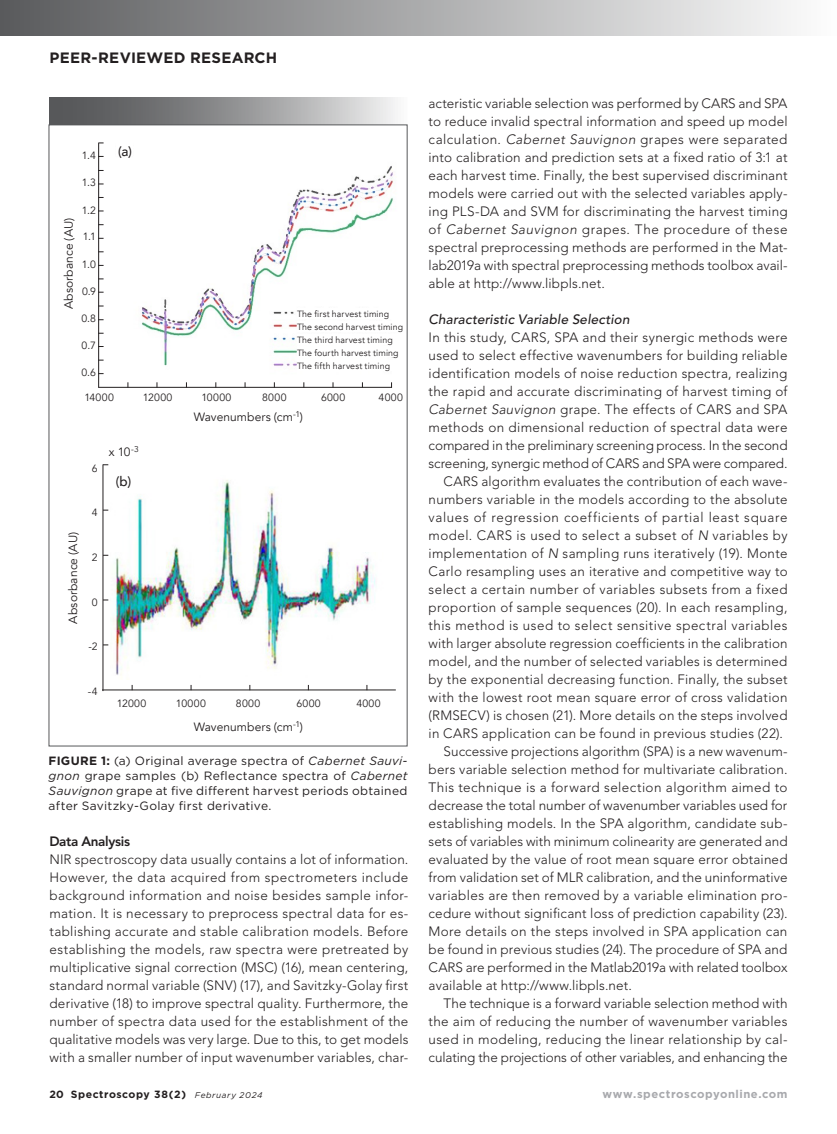
<style>
.page{position:relative;width:837px;height:1134px;background:#fff}
.page>*{position:absolute;margin:0;border:0;box-sizing:border-box;transform-origin:0 0}
.t1{font:700 15px "Gotham";letter-spacing:.015em;color:#231f20}
.text_indent{font:300 13.5px/18px "Avenir LT Std";letter-spacing:.005em;color:#231f20;text-align:justify}
.text_no_indent{font:300 13.5px/18px "Avenir LT Std";letter-spacing:.005em;color:#231f20;text-align:justify}
.text_noindent{font:italic 500 13.5px "Avenir LT Std";letter-spacing:.015em;color:#231f20}
.text_noindent-2{font:800 13.5px "Avenir LT Std";letter-spacing:-.02em;color:#231f20}
.text_noindent-3{font:500 13.5px "Avenir";color:#231f20}
.Figure_Caption{font:12px/15px "Gotham";letter-spacing:.025em;color:#231f20;text-align:justify}
.text_noindent-4{font:12px "Avenir";letter-spacing:.005em;color:#231f20}
.t2{font:700 11.25px "Gotham";letter-spacing:.05em;color:#a8a9ad}
.text_noindent-5{font:10.5px "Avenir";letter-spacing:.04em;color:#231f20}
.t3{font:700 10.5px "Gotham";letter-spacing:.05em;color:#231f20}
.text_noindent-6{font:9px "Avenir";letter-spacing:.015em;color:#231f20}
.s1{font-weight:700}
.s2{font-style:italic}
.s3{font-weight:400;font-style:italic;font-size:8.25px}
</style>
<div class="page">
<div style="left:0;top:0;width:837px;height:36px;background:linear-gradient(to right,#595a5c,#fdfdfd)"></div>
<div style="left:49px;top:125px;width:359px;height:621px;background:#fff;border:1px solid #57585a"></div>
<svg style="left:49px;top:97px;width:359px;height:28px;background:#959697"></svg>
<img style="left:141px;top:166px;width:254px;height:200px">
<img style="left:113px;top:480px;width:263px;height:195px">
<div style="left:110px;top:466px;width:27px;height:27px;background:#fff"></div>
<hr style="left:98px;top:143px;width:1px;height:245px;background:#231f20">
<hr style="left:103px;top:464px;width:1px;height:227px;background:#231f20">
<hr style="left:98px;top:387px;width:294px;height:1px;background:#231f20">
<hr style="left:102px;top:690px;width:294px;height:1px;background:#231f20">
<div style="left:297px;top:308px;width:107px;height:10px;background:#fff"></div>
<div style="left:297px;top:321px;width:107px;height:10px;background:#fff"></div>
<div style="left:297px;top:334px;width:107px;height:10px;background:#fff"></div>
<div style="left:297px;top:347px;width:107px;height:10px;background:#fff"></div>
<div style="left:297px;top:360px;width:107px;height:11px;background:#fff"></div>
<p class="t1" style="left:49px;top:48px;width:229px">PEER-REVIEWED RESEARCH</p>
<p class="text_noindent-5" style="left:82px;top:149px;width:16px">1.4</p>
<p class="text_noindent-5" style="left:82px;top:176px;width:16px">1.3</p>
<p class="text_noindent-5" style="left:82px;top:204px;width:16px">1.2</p>
<p class="text_noindent-5" style="left:83px;top:230px;width:15px">1.1</p>
<p class="text_noindent-5" style="left:82px;top:258px;width:16px">1.0</p>
<p class="text_noindent-5" style="left:82px;top:285px;width:16px">0.9</p>
<p class="text_noindent-5" style="left:81px;top:312px;width:16px">0.8</p>
<p class="text_noindent-5" style="left:82px;top:339px;width:16px">0.7</p>
<p class="text_noindent-5" style="left:81px;top:366px;width:16px">0.6</p>
<p class="text_noindent-4" style="left:62px;top:309px;width:93px;rotate:-90deg">Absorbance (AU)</p>
<p class="text_noindent-3" style="left:118px;top:140px;width:15px">(a)</p>
<p class="text_noindent-6" style="left:297px;top:308px;width:94px">The first harvest timing</p>
<p class="text_noindent-6" style="left:297px;top:321px;width:108px">The second harvest timing</p>
<p class="text_noindent-6" style="left:297px;top:334px;width:97px">The third harvest timing</p>
<p class="text_noindent-6" style="left:297px;top:347px;width:103px">The fourth harvest timing</p>
<p class="text_noindent-6" style="left:297px;top:361px;width:95px">The fifth harvest timing</p>
<p class="text_noindent-5" style="left:84px;top:391px;width:31px">14000</p>
<p class="text_noindent-5" style="left:143px;top:391px;width:31px">12000</p>
<p class="text_noindent-5" style="left:201px;top:391px;width:32px">10000</p>
<p class="text_noindent-5" style="left:262px;top:391px;width:26px">8000</p>
<p class="text_noindent-5" style="left:321px;top:391px;width:26px">6000</p>
<p class="text_noindent-5" style="left:379px;top:391px;width:26px">4000</p>
<p class="text_noindent-4" style="left:194px;top:410px;width:111px">Wavenumbers (cm<sup>-1</sup>)</p>
<p class="text_noindent-5" style="left:92px;top:462px;width:7px">6</p>
<p class="text_noindent-4" style="left:66px;top:624px;width:93px;rotate:-90deg">Absorbance (AU)</p>
<p class="text_noindent-5" style="left:92px;top:506px;width:7px">4</p>
<p class="text_noindent-5" style="left:92px;top:551px;width:7px">2</p>
<p class="text_noindent-5" style="left:92px;top:596px;width:7px">0</p>
<p class="text_noindent-5" style="left:88px;top:640px;width:11px">-2</p>
<p class="text_noindent-5" style="left:88px;top:685px;width:11px">-4</p>
<p class="text_noindent-4" style="left:109px;top:445px;width:31px">x 10<sup>-3</sup></p>
<p class="text_noindent-3" style="left:116px;top:470px;width:17px">(b)</p>
<p class="text_noindent-5" style="left:117px;top:697px;width:31px">12000</p>
<p class="text_noindent-5" style="left:176px;top:697px;width:32px">10000</p>
<p class="text_noindent-5" style="left:236px;top:697px;width:26px">8000</p>
<p class="text_noindent-5" style="left:296px;top:697px;width:26px">6000</p>
<p class="text_noindent-5" style="left:356px;top:697px;width:26px">4000</p>
<p class="text_noindent-4" style="left:194px;top:720px;width:111px">Wavenumbers (cm<sup>-1</sup>)</p>
<p class="Figure_Caption" style="left:49px;top:753px;width:360px"><span class="s1">FIGURE 1:</span> (a) Original average spectra of <span class="s2">Cabernet Sauvi&shy;gnon</span> grape samples (b) Reflectance spectra of <span class="s2">Cabernet Sauvignon</span> grape at five different harvest periods obtained after Savitzky-Golay first derivative.</p>
<p class="text_noindent-2" style="left:49px;top:833px;width:82px">Data Analysis</p>
<p class="text_no_indent" style="left:49px;top:850px;width:361px">NIR spectroscopy data usually contains a lot of information.<br>However, the data acquired from spectrometers include background information and noise besides sample infor&shy;mation. It is necessary to preprocess spectral data for es&shy;tablishing accurate and stable calibration models. Before establishing the models, raw spectra were pretreated by multiplicative signal correction (MSC) (16), mean centering, standard normal variable (SNV) (17), and Savitzky-Golay first derivative (18) to improve spectral quality. Furthermore, the number of spectra data used for the establishment of the qualitative models was very large. Due to this, to get models with a smaller number of input wavenumber variables, char-</p>
<p class="text_no_indent" style="left:429px;top:94px;width:360px">acteristic variable selection was performed by CARS and SPA to reduce invalid spectral information and speed up model calculation. <span class="s2">Cabernet Sauvignon</span> grapes were separated into calibration and prediction sets at a fixed ratio of 3:1 at each harvest time. Finally, the best supervised discriminant models were carried out with the selected variables apply&shy;ing PLS-DA and SVM for discriminating the harvest timing of <span class="s2">Cabernet Sauvignon</span> grapes. The procedure of these spectral preprocessing methods are performed in the Mat&shy;lab2019a with spectral preprocessing methods toolbox avail&shy;able at http://www.libpls.net.</p>
<p class="text_noindent" style="left:429px;top:312px;width:203px">Characteristic Variable Selection</p>
<p class="text_no_indent" style="left:429px;top:328px;width:361px">In this study, CARS, SPA and their synergic methods were used to select effective wavenumbers for building reliable identification models of noise reduction spectra, realizing the rapid and accurate discriminating of harvest timing of <span class="s2">Cabernet Sauvignon</span> grape. The effects of CARS and SPA methods on dimensional reduction of spectral data were compared in the preliminary screening process. In the second screening, synergic method of CARS and SPA were compared.</p>
<p class="text_indent" style="left:429px;top:472px;width:360px;text-indent:15px">CARS algorithm evaluates the contribution of each wave&shy;numbers variable in the models according to the absolute values of regression coefficients of partial least square model. CARS is used to select a subset of <span class="s2">N</span> variables by implementation of <span class="s2">N</span> sampling runs iteratively (19). Monte Carlo resampling uses an iterative and competitive way to select a certain number of variables subsets from a fixed proportion of sample sequences (20). In each resampling, this method is used to select sensitive spectral variables with larger absolute regression coefficients in the calibration model, and the number of selected variables is determined by the exponential decreasing function. Finally, the subset with the lowest root mean square error of cross validation (RMSECV) is chosen (21). More details on the steps involved in CARS application can be found in previous studies (22).</p>
<p class="text_indent" style="left:429px;top:742px;width:360px;text-indent:15px">Successive projections algorithm (SPA) is a new wavenum&shy;bers variable selection method for multivariate calibration.<br>This technique is a forward selection algorithm aimed to decrease the total number of wavenumber variables used for establishing models. In the SPA algorithm, candidate sub&shy;sets of variables with minimum colinearity are generated and evaluated by the value of root mean square error obtained from validation set of MLR calibration, and the uninformative variables are then removed by a variable elimination pro&shy;cedure without significant loss of prediction capability (23).<br>More details on the steps involved in SPA application can be found in previous studies (24). The procedure of SPA and CARS are performed in the Matlab2019a with related toolbox available at http://www.libpls.net.</p>
<p class="text_indent" style="left:429px;top:994px;width:360px;text-indent:15px">The technique is a forward variable selection method with the aim of reducing the number of wavenumber variables used in modeling, reducing the linear relationship by cal&shy;culating the projections of other variables, and enhancing the</p>
<p class="t3" style="left:49px;top:1087px;width:214px">20 Spectroscopy 38(2) <span class="s3">February 2024</span></p>
<p class="t2" style="left:602px;top:1087px;width:187px">www.spectroscopyonline.com</p>
</div>
